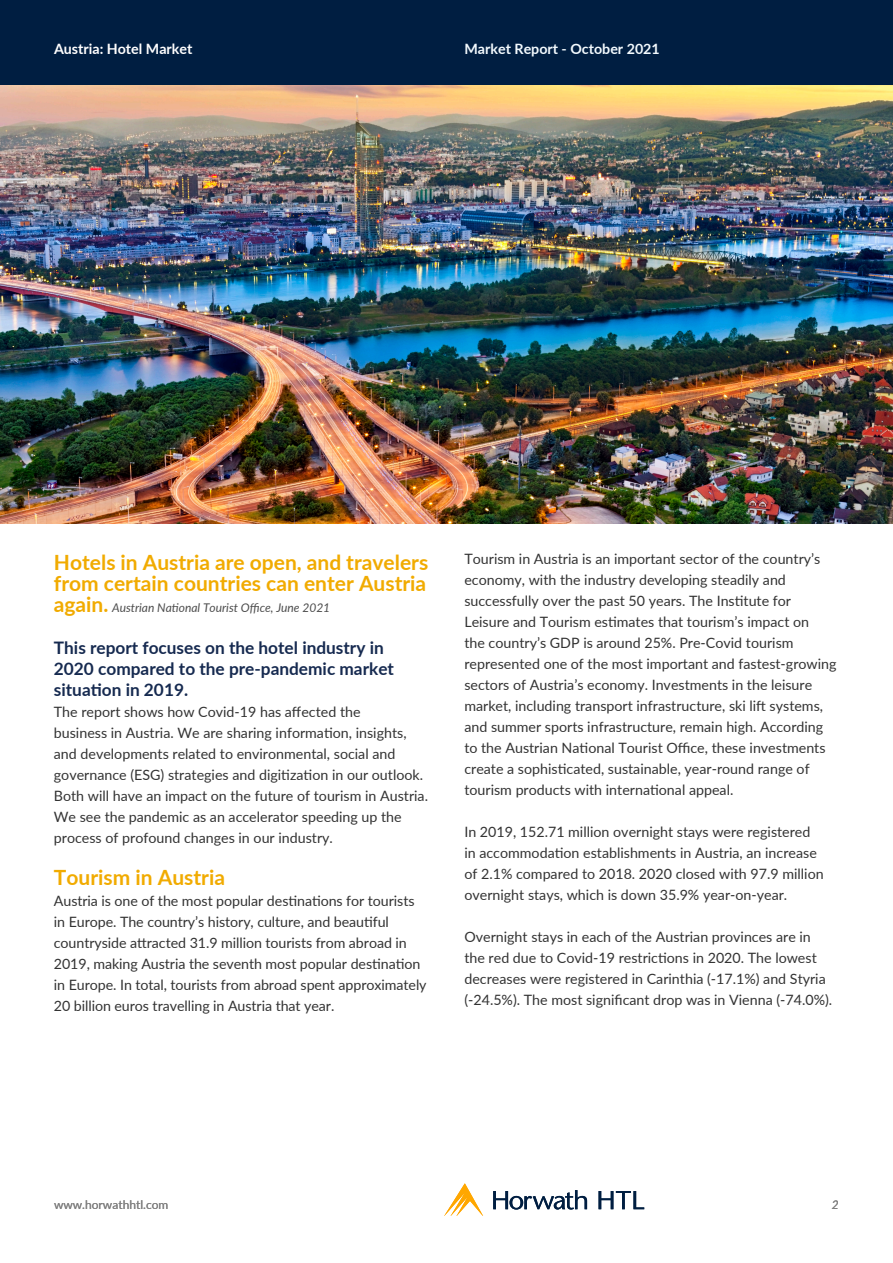
<style>
.page{position:relative;width:893px;height:1263px;background:#fff}
.page>*{position:absolute;margin:0;border:0;box-sizing:border-box;transform-origin:0 0}
.t1{font:700 21px/21px "Lato";color:#f1ab00}
.t2{font:700 17.25px/21px "Lato";color:#162a50}
.t3{font:14.25px/21px "Lato";color:#333}
.t4{font:700 14.25px "Lato";color:#fff}
.t5{font:700 14.25px "Lato";color:#f3fafe}
.t6{font:italic 12px "Lato";color:#4d4d4d}
.t7{font:12px "Lato";color:#808080}
.t8{font:italic 12px "Lato";color:#808080}
.s1{font-weight:700;font-style:normal;font-size:21px;color:#f1ab00}
</style>
<div class="page">
<div style="left:0;top:0;width:893px;height:85px;background:#001e41"></div>
<svg style="left:444px;top:1183px;width:39px;height:32px"></svg>
<svg style="left:493px;top:1190px;width:94px;height:19px"></svg>
<svg style="left:599px;top:1191px;width:45px;height:18px"></svg>
<img style="left:0;top:85px;width:893px;height:438px">
<p class="t4" style="left:54px;top:38px;width:140px">Austria: Hotel Market</p>
<p class="t5" style="left:570px;top:38px;width:54px">End July</p>
<p class="t4" style="left:54px;top:38px;width:239px">K ala Lumpur: Top Tier Hotel Market</p>
<p class="t5" style="left:464px;top:38px;width:197px">Market Report - October 2021</p>
<p class="t1" style="left:54px;top:551px;width:376px">Hotels in Austria are open, and travelers from certain countries can enter Austria</p>
<p class="t6" style="left:54px;top:599px;width:278px"><span class="s1">again.</span> Austrian National Tourist Office, June 2021</p>
<p class="t2" style="left:54px;top:636px;width:331px">This report focuses on the hotel industry in</p>
<p class="t2" style="left:54px;top:657px;width:342px">2020 compared to the pre-pandemic market situation in 2019.</p>
<p class="t3" style="left:54px;top:700px;width:376px">The report shows how Covid-19 has affected the<br>business in Austria. We are sharing information, insights, and developments related to environmental, social and governance (ESG) strategies and digitization in our outlook.<br>Both will have an impact on the future of tourism in Austria.<br>We see the pandemic as an accelerator speeding up the process of profound changes in our industry.</p>
<p class="t1" style="left:54px;top:866px;width:173px">Tourism in Austria</p>
<p class="t3" style="left:54px;top:889px;width:374px">Austria is one of the most popular destinations for tourists in Europe. The country’s history, culture, and beautiful countryside attracted 31.9 million tourists from abroad in 2019, making Austria the seventh most popular destination in Europe. In total, tourists from abroad spent approximately 20 billion euros travelling in Austria that year.</p>
<p class="t3" style="left:464px;top:548px;width:374px">Tourism in Austria is an important sector of the country’s economy, with the industry developing steadily and successfully over the past 50 years. The Institute for Leisure and Tourism estimates that tourism’s impact on<br>the country’s GDP is around 25%. Pre-Covid tourism represented one of the most important and fastest-growing sectors of Austria’s economy. Investments in the leisure market, including transport infrastructure, ski lift systems, and summer sports infrastructure, remain high. According to the Austrian National Tourist Office, these investments create a sophisticated, sustainable, year-round range of tourism products with international appeal.</p>
<p class="t3" style="left:464px;top:821px;width:361px">In 2019, 152.71 million overnight stays were registered in accommodation establishments in Austria, an increase of 2.1% compared to 2018. 2020 closed with 97.9 million overnight stays, which is down 35.9% year-on-year.</p>
<p class="t3" style="left:464px;top:926px;width:369px">Overnight stays in each of the Austrian provinces are in the red due to Covid-19 restrictions in 2020. The lowest decreases were registered in Carinthia (-17.1%) and Styria (-24.5%). The most significant drop was in Vienna (-74.0%).</p>
<p class="t7" style="left:54px;top:1196px;width:116px">www.horwathhtl.com</p>
<p class="t8" style="left:832px;top:1196px;width:8px">2</p>
</div>
